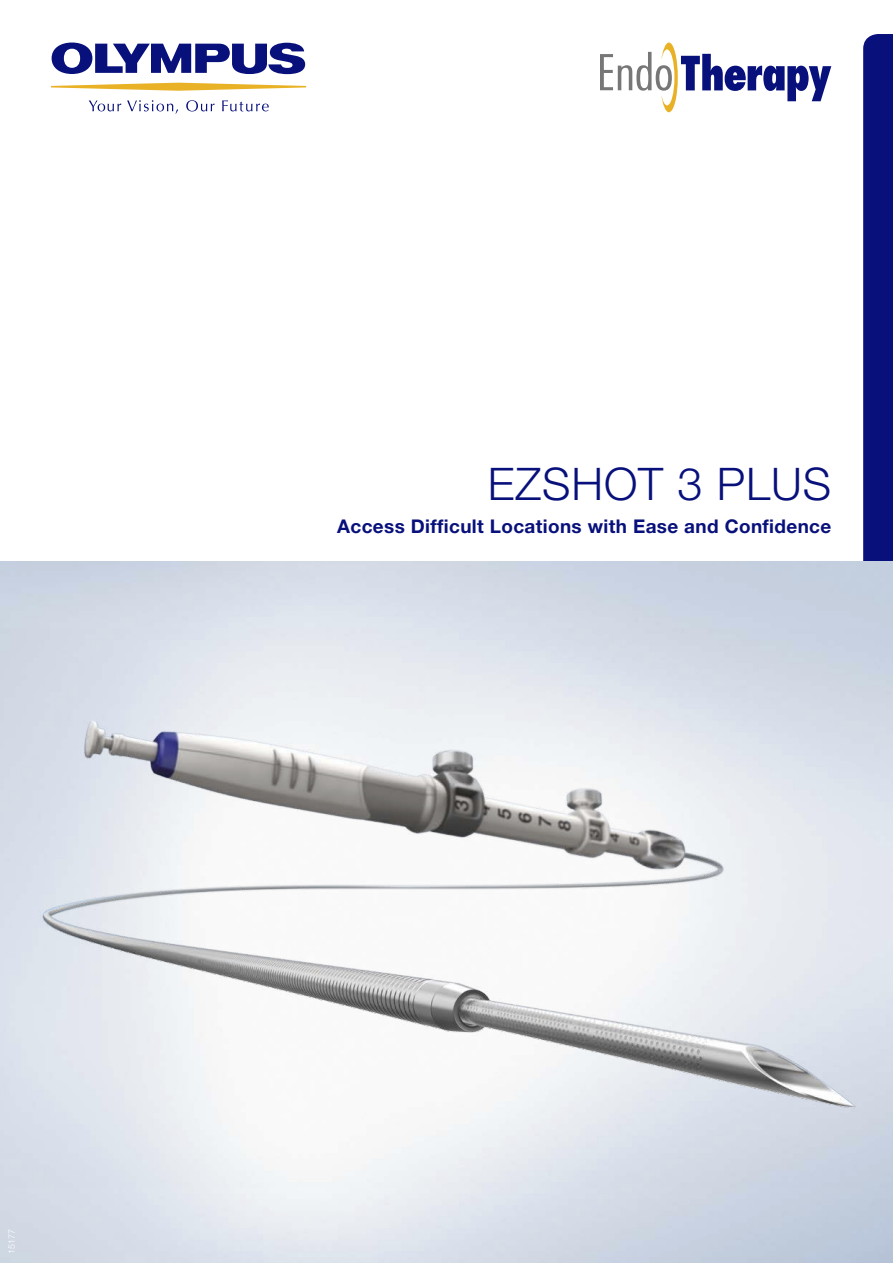
<style>
.page{position:relative;width:893px;height:1263px;background:#fff}
.page>*{position:absolute;margin:0;border:0;box-sizing:border-box;transform-origin:0 0}
.t1{font:300 45px "Helvetica Neue LT Pro";letter-spacing:.02em;color:#08107b}
.t2{font:700 18.9px "Helvetica Neue LT Pro";letter-spacing:.02em;color:#08107b}
.t3{font:300 9px "Helvetica Neue LT Pro";color:#fff}
</style>
<div class="page">
<svg style="left:863px;top:34px;width:30px;height:527px;background:#0d157d"></svg>
<img style="left:0;top:629px;width:893px;height:558px">
<svg style="left:52px;top:43px;width:253px;height:31px"></svg>
<svg style="left:51px;top:83px;width:255px;height:8px"></svg>
<svg style="left:89px;top:100px;width:32px;height:11px"></svg>
<svg style="left:127px;top:100px;width:51px;height:14px"></svg>
<svg style="left:186px;top:100px;width:29px;height:11px"></svg>
<svg style="left:222px;top:100px;width:47px;height:11px"></svg>
<svg style="left:600px;top:43px;width:231px;height:69px"></svg>
<p class="t3" style="left:6px;top:1254px;width:27px;rotate:-90deg">15177</p>
<h1 class="t1" style="left:488px;top:456px;width:345px">EZSHOT 3 PLUS</h1>
<p class="t2" style="left:337px;top:514px;width:496px">Access Difficult Locations with Ease and Confidence</p>
</div>
